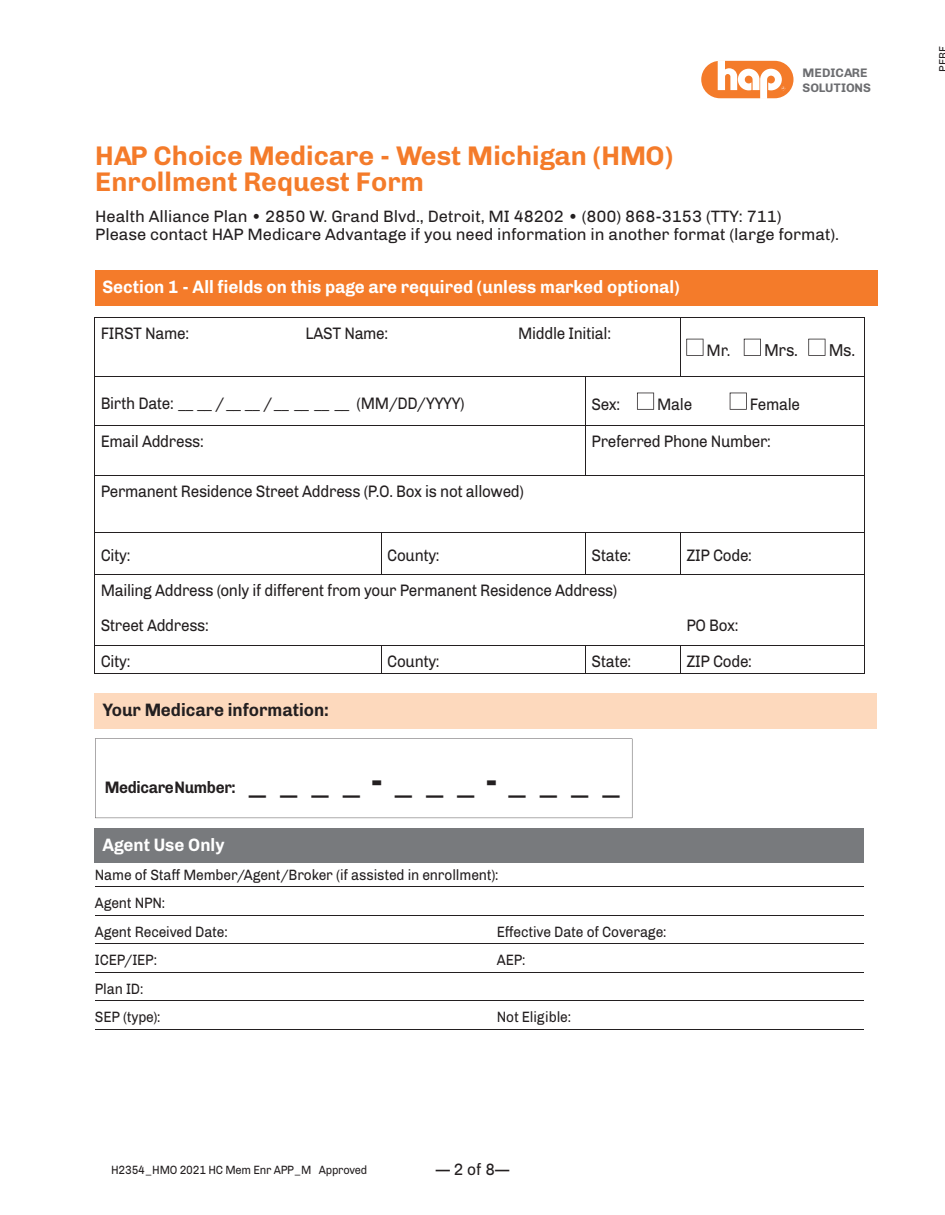
<style>
.page{position:relative;width:945px;height:1215px;background:#fff}
.page>*{position:absolute;margin:0;border:0;box-sizing:border-box;transform-origin:0 0}
.t1{font:700 37.5px "Chivo";color:#231f20;scale:.92 1}
.t2{font:700 27px/25.5px "Chivo";color:#f47b2a}
.t3{font:700 18px "Chivo";color:#fff;scale:.95 1}
.t4{font:700 18px "Chivo";color:#231f20;scale:.95 1}
.t5{font:17.25px "Chivo";color:#231f20;scale:.92 1}
.t6{font:16.65px/34.5px "Chivo";letter-spacing:-.02em;color:#231f20;scale:.92 1}
.t7{font:700 16.65px "Chivo";letter-spacing:-.02em;color:#231f20;scale:.92 1}
.t8{font:16.5px/18px "Chivo";letter-spacing:-.005em;color:#231f20}
.t9{font:16.5px "Chivo";letter-spacing:-.005em;color:#231f20;scale:.95 1}
.t10{font:15px/28.5px "Chivo";letter-spacing:-.01em;color:#231f20;scale:.92 1}
.t11{font:700 12.3px/14.9px "Chivo";letter-spacing:.01em;color:#6c6d70}
.t12{font:12px "Chivo";letter-spacing:-.02em;color:#231f20;scale:.92 1}
.t13{font:10.5px "Chivo";color:#231f20}
</style>
<div class="page">
<div style="left:94px;top:693px;width:784px;height:36px;background:#fdd9bd"></div>
<div style="left:95px;top:270px;width:783px;height:36px;background:#f47b2a"></div>
<svg style="left:701px;top:60px;width:93px;height:39px"></svg>
<hr style="left:94px;top:317px;width:287px;height:1px;background:#231f20">
<hr style="left:94px;top:318px;width:1px;height:59px;background:#231f20">
<hr style="left:381px;top:317px;width:204px;height:1px;background:#231f20">
<hr style="left:585px;top:317px;width:95px;height:1px;background:#231f20">
<hr style="left:680px;top:317px;width:184px;height:1px;background:#231f20">
<hr style="left:680px;top:318px;width:1px;height:59px;background:#231f20">
<hr style="left:864px;top:318px;width:1px;height:59px;background:#231f20">
<hr style="left:94px;top:377px;width:287px;height:1px;background:#231f20">
<hr style="left:94px;top:377px;width:1px;height:48px;background:#231f20">
<hr style="left:381px;top:377px;width:204px;height:1px;background:#231f20">
<hr style="left:585px;top:377px;width:95px;height:1px;background:#231f20">
<hr style="left:585px;top:377px;width:1px;height:48px;background:#231f20">
<hr style="left:680px;top:377px;width:184px;height:1px;background:#231f20">
<hr style="left:864px;top:377px;width:1px;height:48px;background:#231f20">
<hr style="left:94px;top:425px;width:287px;height:1px;background:#231f20">
<hr style="left:94px;top:426px;width:1px;height:49px;background:#231f20">
<hr style="left:381px;top:425px;width:204px;height:1px;background:#231f20">
<hr style="left:585px;top:425px;width:95px;height:1px;background:#231f20">
<hr style="left:585px;top:426px;width:1px;height:49px;background:#231f20">
<hr style="left:680px;top:425px;width:184px;height:1px;background:#231f20">
<hr style="left:864px;top:426px;width:1px;height:49px;background:#231f20">
<hr style="left:94px;top:475px;width:287px;height:1px;background:#231f20">
<hr style="left:94px;top:475px;width:1px;height:57px;background:#231f20">
<hr style="left:381px;top:475px;width:204px;height:1px;background:#231f20">
<hr style="left:585px;top:475px;width:95px;height:1px;background:#231f20">
<hr style="left:680px;top:475px;width:184px;height:1px;background:#231f20">
<hr style="left:864px;top:475px;width:1px;height:57px;background:#231f20">
<hr style="left:94px;top:532px;width:287px;height:1px;background:#231f20">
<hr style="left:94px;top:533px;width:1px;height:41px;background:#231f20">
<hr style="left:381px;top:532px;width:204px;height:1px;background:#231f20">
<hr style="left:381px;top:533px;width:1px;height:41px;background:#231f20">
<hr style="left:585px;top:532px;width:95px;height:1px;background:#231f20">
<hr style="left:585px;top:533px;width:1px;height:41px;background:#231f20">
<hr style="left:680px;top:532px;width:184px;height:1px;background:#231f20">
<hr style="left:680px;top:533px;width:1px;height:41px;background:#231f20">
<hr style="left:864px;top:533px;width:1px;height:41px;background:#231f20">
<hr style="left:94px;top:574px;width:287px;height:1px;background:#231f20">
<hr style="left:94px;top:575px;width:1px;height:71px;background:#231f20">
<hr style="left:381px;top:574px;width:204px;height:1px;background:#231f20">
<hr style="left:585px;top:574px;width:95px;height:1px;background:#231f20">
<hr style="left:680px;top:574px;width:184px;height:1px;background:#231f20">
<hr style="left:864px;top:575px;width:1px;height:71px;background:#231f20">
<hr style="left:94px;top:646px;width:287px;height:1px;background:#231f20">
<svg style="left:94px;top:647px;width:1px;height:26px"></svg>
<hr style="left:381px;top:646px;width:204px;height:1px;background:#231f20">
<svg style="left:381px;top:647px;width:1px;height:26px"></svg>
<hr style="left:585px;top:646px;width:95px;height:1px;background:#231f20">
<svg style="left:585px;top:647px;width:1px;height:26px"></svg>
<hr style="left:680px;top:646px;width:184px;height:1px;background:#231f20">
<svg style="left:680px;top:647px;width:1px;height:26px"></svg>
<svg style="left:864px;top:646px;width:1px;height:27px"></svg>
<hr style="left:94px;top:673px;width:287px;height:1px;background:#231f20">
<hr style="left:381px;top:673px;width:204px;height:1px;background:#231f20">
<hr style="left:585px;top:673px;width:95px;height:1px;background:#231f20">
<hr style="left:680px;top:673px;width:184px;height:1px;background:#231f20">
<svg style="left:686px;top:339px;width:17px;height:17px"></svg>
<svg style="left:744px;top:339px;width:17px;height:17px"></svg>
<svg style="left:808px;top:339px;width:17px;height:17px"></svg>
<svg style="left:637px;top:393px;width:17px;height:17px"></svg>
<svg style="left:730px;top:393px;width:17px;height:17px"></svg>
<div style="left:95px;top:828px;width:769px;height:35px;background:#787a7d"></div>
<hr style="left:95px;top:887px;width:768px;height:1px;background:#231f20">
<hr style="left:95px;top:915px;width:768px;height:1px;background:#231f20">
<hr style="left:95px;top:944px;width:768px;height:1px;background:#231f20">
<hr style="left:95px;top:972px;width:768px;height:1px;background:#231f20">
<hr style="left:95px;top:1001px;width:768px;height:1px;background:#231f20">
<hr style="left:95px;top:1029px;width:768px;height:1px;background:#231f20">
<svg style="left:95px;top:739px;width:537px;height:79px"></svg>
<p class="t11" style="left:802px;top:65px;width:70px">MEDICARE<br>SOLUTIONS</p>
<p class="t2" style="left:95px;top:142px;width:580px">HAP Choice Medicare - West Michigan (HMO)<br>Enrollment Request Form</p>
<p class="t8" style="left:95px;top:206px;width:746px">Health Alliance Plan • 2850 W. Grand Blvd., Detroit, MI 48202 • (800) 868-3153 (TTY: 711)<br>Please contact HAP Medicare Advantage if you need information in another format (large format).</p>
<p class="t3" style="left:102px;top:273px;width:609px">Section 1 - All fields on this page are required (unless marked optional)</p>
<p class="t6" style="left:101px;top:315px;width:98px">FIRST Name:</p>
<p class="t6" style="left:305px;top:315px;width:91px">LAST Name:</p>
<p class="t6" style="left:518px;top:315px;width:102px">Middle Initial:</p>
<p class="t6" style="left:707px;top:332px;width:27px">Mr.</p>
<p class="t5" style="left:764px;top:337px;width:38px">Mrs.</p>
<p class="t5" style="left:829px;top:337px;width:30px">Ms.</p>
<p class="t6" style="left:101px;top:385px;width:397px">Birth Date: __ __ /__ __ /__ __ __ __ (MM/DD/YYYY)</p>
<p class="t6" style="left:591px;top:386px;width:33px">Sex:</p>
<p class="t6" style="left:591px;top:423px;width:197px">Preferred Phone Number:</p>
<p class="t6" style="left:657px;top:386px;width:40px">Male</p>
<p class="t6" style="left:750px;top:386px;width:56px">Female</p>
<p class="t6" style="left:101px;top:423px;width:114px">Email Address:</p>
<p class="t6" style="left:101px;top:473px;width:462px">Permanent Residence Street Address (P.O. Box is not allowed)</p>
<p class="t6" style="left:101px;top:537px;width:34px">City:</p>
<p class="t6" style="left:387px;top:537px;width:58px">County:</p>
<p class="t6" style="left:591px;top:537px;width:45px">State:</p>
<p class="t6" style="left:686px;top:537px;width:73px">ZIP Code:</p>
<p class="t6" style="left:101px;top:572px;width:563px">Mailing Address (only if different from your Permanent Residence Address)<br>Street Address:</p>
<p class="t6" style="left:686px;top:607px;width:58px">PO Box:</p>
<p class="t6" style="left:101px;top:643px;width:34px">City:</p>
<p class="t6" style="left:387px;top:643px;width:58px">County:</p>
<p class="t6" style="left:591px;top:643px;width:45px">State:</p>
<p class="t6" style="left:686px;top:643px;width:73px">ZIP Code:</p>
<p class="t4" style="left:102px;top:696px;width:240px">Your Medicare information:</p>
<p class="t7" style="left:105px;top:774px;width:144px">Medicare Number:</p>
<p class="t1" style="left:246px;top:751px;width:412px">_ _ _ _ -_ _ _ - _ _ _ _</p>
<p class="t3" style="left:102px;top:831px;width:130px">Agent Use Only</p>
<p class="t10" style="left:95px;top:860px;width:440px">Name of Staff Member/Agent/Broker (if assisted in enrollment):<br>Agent NPN:<br>Agent Received Date:</p>
<p class="t10" style="left:497px;top:917px;width:186px">Effective Date of Coverage:</p>
<p class="t10" style="left:95px;top:945px;width:69px">ICEP/IEP:</p>
<p class="t10" style="left:497px;top:945px;width:33px">AEP:</p>
<p class="t10" style="left:95px;top:974px;width:73px">Plan ID:<br>SEP (type):</p>
<p class="t10" style="left:497px;top:1002px;width:82px">Not Eligible:</p>
<p class="t12" style="left:111px;top:1160px;width:280px">H2354_HMO 2021 HC Mem Enr APP_M Approved</p>
<p class="t9" style="left:436px;top:1157px;width:79px">— 2 of 8—</p>
<p class="t13" style="left:935px;top:72px;width:27px;rotate:-90deg">PERF</p>
</div>
